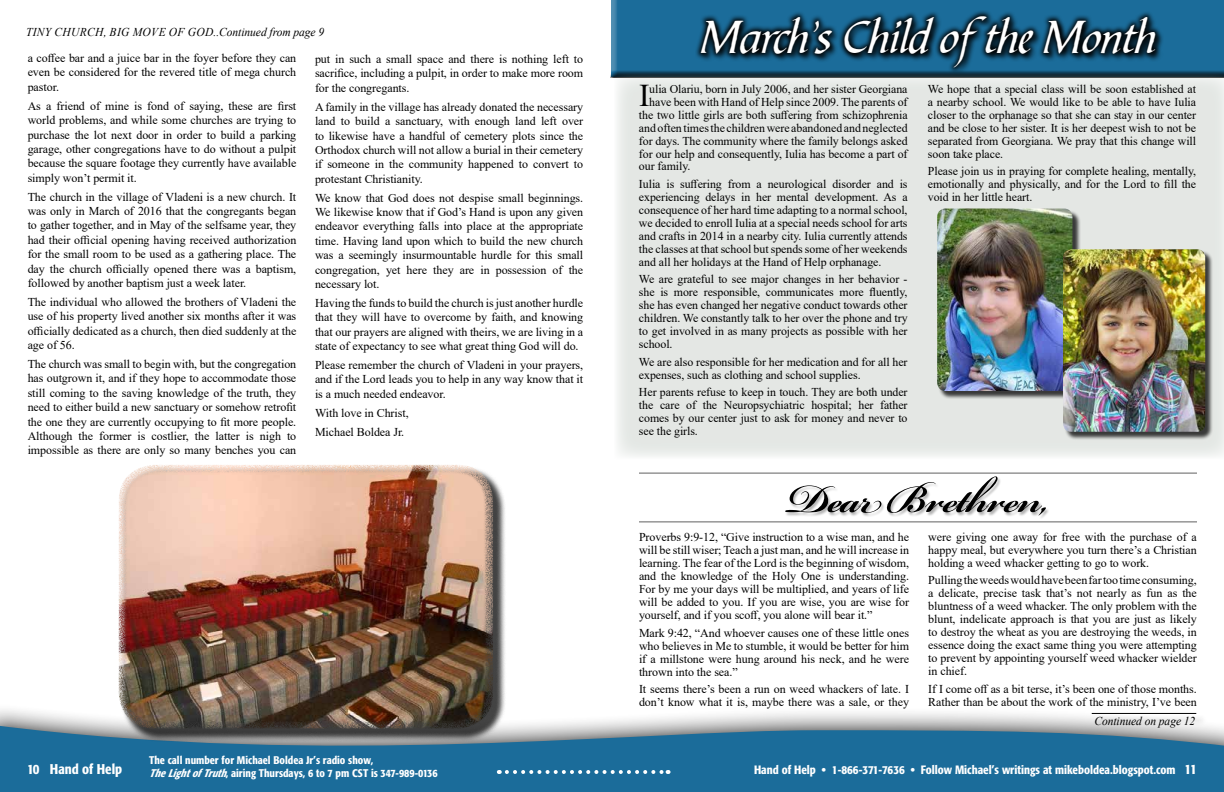
<style>
.page{position:relative;width:1224px;height:792px;background:#fff}
.page>*{position:absolute;margin:0;border:0;box-sizing:border-box;transform-origin:0 0}
.t1{font:700 62px "Bickham Script Pro";letter-spacing:-.02em;color:#000;scale:.88 1}
.t2{font:48px "Bible Scr T";letter-spacing:-.01em;color:#fff;scale:.96 1}
._2014_Paragraph_Styl{font:31.6px "Times New Roman";color:#000}
.No_Spacing{font:500 condensed 14px "Formata";color:#fff}
._2014_Paragraph_Styl-2{font:12px/13px "Times New Roman";letter-spacing:-.005em;color:#000;text-align:justify}
.No_Spacing-2{font:500 condensed 12px "Formata";color:#fff}
._2014_Paragraph_Styl-3{font:italic 12px "Times New Roman";letter-spacing:.03em;color:#000;scale:.96 1}
._2014_Paragraph_Styl-4{font:italic 12px "Times New Roman";letter-spacing:-.005em;color:#000;scale:.96 1}
.No_Spacing-3{font:500 condensed 11px "Formata";color:#fff}
.s1{font-style:italic}
.s2{font-size:14px}
</style>
<div class="page">
<div style="left:611px;top:0;width:613px;height:77px;background:#1b6c9a"></div>
<svg style="left:695px;top:11px;width:467px;height:62px"></svg>
<div style="left:614px;top:73px;width:610px;height:386px;background:#e4e7e4"></div>
<div style="left:0;top:703px;width:1224px;height:89px;background:#000;opacity:.8"></div>
<svg style="left:0;top:725px;width:1224px;height:67px;background:#2b739c"></svg>
<div style="left:785px;top:476px;width:265px;height:44px;background:#000;opacity:.3"></div>
<hr style="left:639px;top:521px;width:558px;height:1px;background:#000">
<hr style="left:639px;top:473px;width:558px;height:1px;background:#000">
<div style="left:1094px;top:715px;width:114px;height:11px;background:#000;opacity:.75"></div>
<hr style="left:1092px;top:713px;width:104px;height:1px;background:#000">
<div style="left:938px;top:210px;width:143px;height:190px;background:#000;opacity:.75"></div>
<img style="left:937px;top:209px;width:135px;height:182px">
<div style="left:1064px;top:250px;width:150px;height:190px;background:#000;opacity:.75"></div>
<img style="left:1063px;top:249px;width:142px;height:183px">
<div style="left:120px;top:466px;width:386px;height:276px;background:#000;opacity:.75"></div>
<img style="left:118px;top:465px;width:376px;height:264px">
<svg style="left:507px;top:770px;width:162px;height:4px"></svg>
<p class="_2014_Paragraph_Styl-3" style="left:26px;top:24px;width:312px">TINY CHURCH, BIG MOVE OF GOD..Continued from page 9</p>
<p class="_2014_Paragraph_Styl-2" style="left:28px;top:51px;width:270px">a coffee bar and a juice bar in the foyer before they can</p>
<p class="_2014_Paragraph_Styl-2" style="left:28px;top:65px;width:270px;line-height:14.4px">even be considered for the revered title of mega church pastor.</p>
<p class="_2014_Paragraph_Styl-2" style="left:28px;top:98px;width:270px;line-height:14.4px">As a friend of mine is fond of saying, these are first world problems, and while some churches are trying to purchase the lot next door in order to build a parking garage, other congregations have to do without a pulpit because the square footage they currently have available simply won’t permit it.</p>
<p class="_2014_Paragraph_Styl-2" style="left:28px;top:189px;width:270px;line-height:14.4px">The church in the village of Vladeni is a new church. It was only in March of 2016 that the congregants began to gather together, and in May of the selfsame year, they had their official opening having received authorization for the small room to be used as a gathering place. The day the church officially opened there was a baptism, followed by another baptism just a week later.</p>
<p class="_2014_Paragraph_Styl-2" style="left:28px;top:294px;width:270px;line-height:14.4px">The individual who allowed the brothers of Vladeni the use of his property lived another six months after it was officially dedicated as a church, then died suddenly at the age of 56.</p>
<p class="_2014_Paragraph_Styl-2" style="left:28px;top:356px;width:270px;line-height:14.4px">The church was small to begin with, but the congregation has outgrown it, and if they hope to accommodate those still coming to the saving knowledge of the truth, they need to either build a new sanctuary or somehow retrofit the one they are currently occupying to fit more people.<br>Although the former is costlier, the latter is nigh to impossible as there are only so many benches you can</p>
<p class="_2014_Paragraph_Styl-2" style="left:315px;top:51px;width:270px;line-height:14.4px">put in such a small space and there is nothing left to sacrifice, including a pulpit, in order to make more room for the congregants.</p>
<p class="_2014_Paragraph_Styl-2" style="left:315px;top:99px;width:270px;line-height:14.4px">A family in the village has already donated the necessary land to build a sanctuary, with enough land left over to likewise have a handful of cemetery plots since the Orthodox church will not allow a burial in their cemetery if someone in the community happened to convert to protestant Christianity.</p>
<p class="_2014_Paragraph_Styl-2" style="left:315px;top:190px;width:270px;line-height:14.4px">We know that God does not despise small beginnings.<br>We likewise know that if God’s Hand is upon any given endeavor everything falls into place at the appropriate time. Having land upon which to build the new church was a seemingly insurmountable hurdle for this small congregation, yet here they are in possession of the necessary lot.</p>
<p class="_2014_Paragraph_Styl-2" style="left:315px;top:295px;width:270px;line-height:14.4px">Having the funds to build the church is just another hurdle that they will have to overcome by faith, and knowing that our prayers are aligned with theirs, we are living in a state of expectancy to see what great thing God will do.</p>
<p class="_2014_Paragraph_Styl-2" style="left:315px;top:357px;width:270px;line-height:14.4px">Please remember the church of Vladeni in your prayers, and if the Lord leads you to help in any way know that it is a much needed endeavor.</p>
<p class="_2014_Paragraph_Styl-2" style="left:315px;top:406px;width:95px">With love in Christ,</p>
<p class="_2014_Paragraph_Styl-2" style="left:315px;top:425px;width:91px">Michael Boldea Jr.</p>
<p class="t2" style="left:701px;top:11px;width:476px">March’s Child of the Month</p>
<p class="_2014_Paragraph_Styl" style="left:639px;top:73px;width:12px">I</p>
<p class="_2014_Paragraph_Styl-2" style="left:649px;top:82px;width:260px">ulia Olariu, born in July 2006, and her sister Georgiana</p>
<p class="_2014_Paragraph_Styl-2" style="left:649px;top:95px;width:260px">have been with Hand of Help since 2009. The parents of</p>
<p class="_2014_Paragraph_Styl-2" style="left:639px;top:108px;width:270px">the two little girls are both suffering from schizophrenia</p>
<p class="_2014_Paragraph_Styl-2" style="left:639px;top:121px;width:270px">and often times the children were abandoned and neglected</p>
<p class="_2014_Paragraph_Styl-2" style="left:639px;top:134px;width:270px">for days. The community where the family belongs asked</p>
<p class="_2014_Paragraph_Styl-2" style="left:639px;top:147px;width:270px">for our help and consequently, Iulia has become a part of</p>
<p class="_2014_Paragraph_Styl-2" style="left:639px;top:160px;width:53px">our family.</p>
<p class="_2014_Paragraph_Styl-2" style="left:639px;top:177px;width:270px">Iulia is suffering from a neurological disorder and is experiencing delays in her mental development. As a consequence of her hard time adapting to a normal school, we decided to enroll Iulia at a special needs school for arts and crafts in 2014 in a nearby city. Iulia currently attends the classes at that school but spends some of her weekends and all her holidays at the Hand of Help orphanage.</p>
<p class="_2014_Paragraph_Styl-2" style="left:639px;top:273px;width:270px">We are grateful to see major changes in her behavior - she is more responsible, communicates more fluently, she has even changed her negative conduct towards other children. We constantly talk to her over the phone and try to get involved in as many projects as possible with her school.</p>
<p class="_2014_Paragraph_Styl-2" style="left:639px;top:355px;width:270px">We are also responsible for her medication and for all her expenses, such as clothing and school supplies.</p>
<p class="_2014_Paragraph_Styl-2" style="left:639px;top:386px;width:270px">Her parents refuse to keep in touch. They are both under the care of the Neuropsychiatric hospital; her father comes by our center just to ask for money and never to see the girls.</p>
<p class="_2014_Paragraph_Styl-2" style="left:928px;top:82px;width:270px">We hope that a special class will be soon established at a nearby school. We would like to be able to have Iulia closer to the orphanage so that she can stay in our center and be close to her sister. It is her deepest wish to not be separated from Georgiana. We pray that this change will soon take place.</p>
<p class="_2014_Paragraph_Styl-2" style="left:928px;top:164px;width:270px">Please join us in praying for complete healing, mentally, emotionally and physically, and for the Lord to fill the void in her little heart.</p>
<p class="t1" style="left:788px;top:454px;width:298px">Dear Brethren,</p>
<p class="_2014_Paragraph_Styl-2" style="left:639px;top:531px;width:272px">Proverbs 9:9-12, “Give instruction to a wise man, and he will be still wiser; Teach a just man, and he will increase in learning. The fear of the Lord is the beginning of wisdom, and the knowledge of the Holy One is understanding.<br>For by me your days will be multiplied, and years of life will be added to you. If you are wise, you are wise for yourself, and if you scoff, you alone will bear it.”</p>
<p class="_2014_Paragraph_Styl-2" style="left:639px;top:626px;width:272px">Mark 9:42, “And whoever causes one of these little ones who believes in Me to stumble, it would be better for him if a millstone were hung around his neck, and he were thrown into the sea.”</p>
<p class="_2014_Paragraph_Styl-2" style="left:639px;top:682px;width:272px">It seems there’s been a run on weed whackers of late. I don’t know what it is, maybe there was a sale, or they</p>
<p class="_2014_Paragraph_Styl-2" style="left:928px;top:530px;width:270px">were giving one away for free with the purchase of a happy meal, but everywhere you turn there’s a Christian holding a weed whacker getting to go to work.</p>
<p class="_2014_Paragraph_Styl-2" style="left:928px;top:573px;width:270px">Pulling the weeds would have been far too time consuming, a delicate, precise task that’s not nearly as fun as the bluntness of a weed whacker. The only problem with the blunt, indelicate approach is that you are just as likely to destroy the wheat as you are destroying the weeds, in essence doing the exact same thing you were attempting to prevent by appointing yourself weed whacker wielder in chief.</p>
<p class="_2014_Paragraph_Styl-2" style="left:928px;top:682px;width:270px">If I come off as a bit terse, it’s been one of those months.<br>Rather than be about the work of the ministry, I’ve been</p>
<p class="_2014_Paragraph_Styl-4" style="left:1094px;top:712px;width:107px">Continued on page 12</p>
<p class="No_Spacing" style="left:27px;top:760px;width:97px">10 Hand of Help</p>
<p class="No_Spacing-3" style="left:149px;top:753px;width:226px">The call number for Michael Boldea Jr’s radio show,</p>
<p class="No_Spacing-3" style="left:149px;top:767px;width:290px"><span class="s1">TheLightofTruth</span>, airing Thursdays, 6 to 7 pm CST is 347-989-0136</p>
<p class="No_Spacing-2" style="left:754px;top:762px;width:444px">Hand of Help • 1-866-371-7636 • Follow Michael’s writings at mikeboldea.blogspot.com <span class="s2">11</span></p>
</div>
